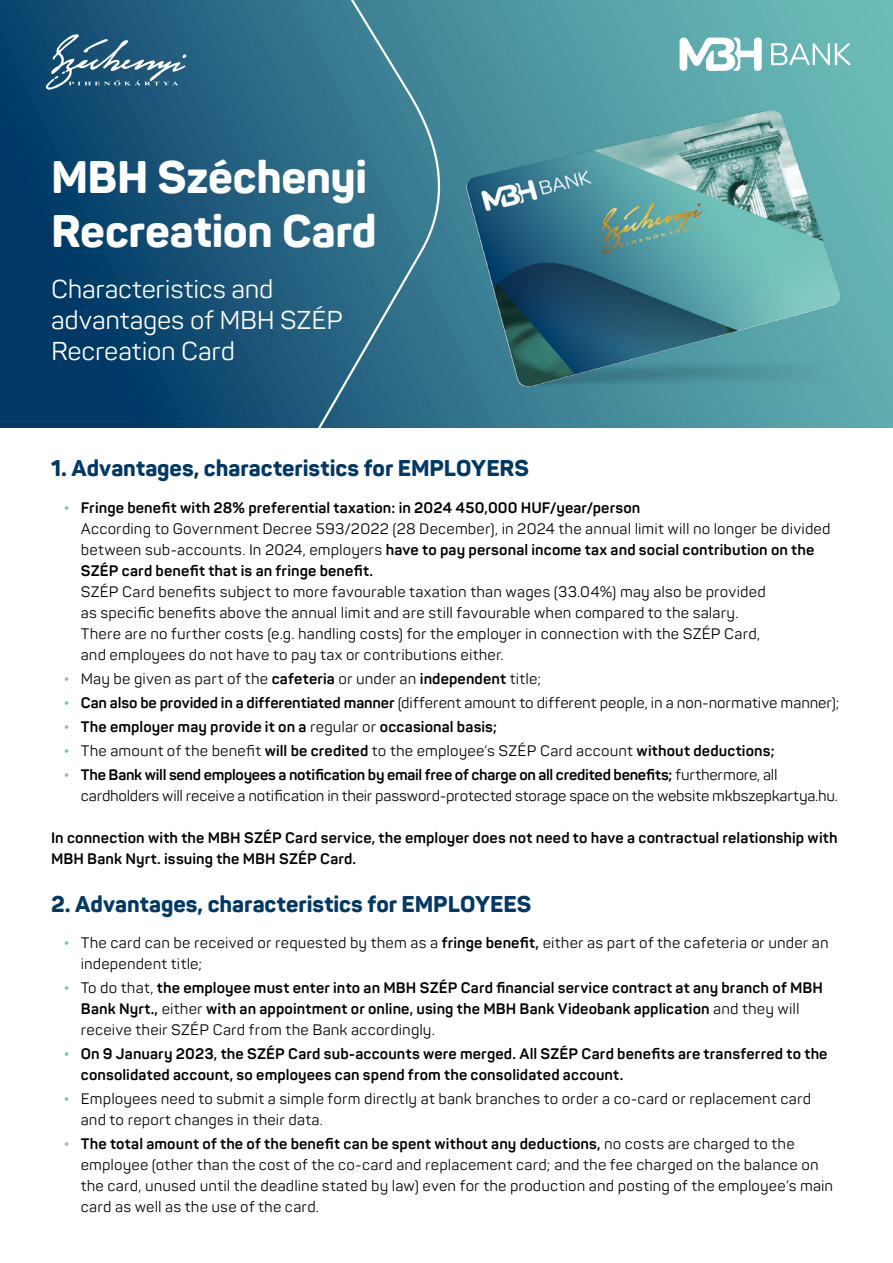
<style>
.page{position:relative;width:893px;height:1263px;background:#fff}
.page>*{position:absolute;margin:0;border:0;box-sizing:border-box;transform-origin:0 0}
.t1{font:800 45px/54px "Panton";letter-spacing:-.005em;color:#fff}
.t2{font:25.5px/30.6px "Panton";letter-spacing:-.01em;color:#fff}
.t3{font:800 22.5px "Panton";color:#003866}
.t4{font:15px/21px "Panton";letter-spacing:.01em;color:#000}
.t5{font:700 15px/21px "Panton";letter-spacing:.005em;color:#000}
.t6{font:15px/21px "Panton";letter-spacing:-.01em;color:#000}
.s1{color:#70c2bb}
.s2{font-weight:400}
.s3{font-weight:700;color:#70c2bb}
.s4{font-weight:700}
</style>
<div class="page">
<svg style="left:449px;top:0;width:444px;height:427px;background:#58a4a9"></svg>
<svg style="left:0;top:0;width:449px;height:428px;background:#1f5b7c"></svg>
<img style="left:450px;top:263px;width:443px;height:158px">
<img style="left:454px;top:99px;width:417px;height:295px">
<svg style="left:45px;top:34px;width:142px;height:56px;background:#3c6d8b"></svg>
<svg style="left:680px;top:37px;width:170px;height:34px"></svg>
<h1 class="t1" style="left:51px;top:150px;width:327px">MBH Széchenyi<br>Recreation Card</h1>
<h2 class="t2" style="left:51px;top:274px;width:293px">Characteristics and advantages of MBH SZÉP<br>Recreation Card</h2>
<h3 class="t3" style="left:51px;top:454px;width:480px">1. Advantages, characteristics for EMPLOYERS</h3>
<p class="t5" style="left:81px;top:497px;width:751px;text-indent:-17px"><span class="s1">•</span> Fringe benefit with 28% preferential taxation: in 2024 450,000 HUF/year/person<br><span class="s2">According to Government Decree 593/2022 (28 December), in 2024 the annual limit will no longer be divided between sub-accounts. In 2024, employers</span> have to pay personal income tax and social contribution on the SZÉP card benefit that is an fringe benefit.</p>
<p class="t4" style="left:81px;top:581px;width:686px">SZÉP Card benefits subject to more favourable taxation than wages (33.04%) may also be provided as specific benefits above the annual limit and are still favourable when compared to the salary.<br>There are no further costs (e.g. handling costs) for the employer in connection with the SZÉP Card, and employees do not have to pay tax or contributions either.</p>
<p class="t4" style="left:64px;top:668px;width:479px"><span class="s3">•</span> May be given as part of the <span class="s4">cafeteria</span> or under an <span class="s4">independent</span> title;</p>
<p class="t4" style="left:64px;top:692px;width:778px"><span class="s3">•</span> <span class="s4">Can also be provided in a differentiated manner</span> (different amount to different people, in a non-normative manner);</p>
<p class="t5" style="left:64px;top:716px;width:435px"><span class="s1">•</span> The employer may provide it on a <span class="s2">regular or</span> occasional basis;</p>
<p class="t4" style="left:64px;top:740px;width:713px"><span class="s3">•</span> The amount of the benefit <span class="s4">will be credited</span> to the employee’s SZÉP Card account <span class="s4">without deductions;</span></p>
<p class="t6" style="left:81px;top:764px;width:759px;text-indent:-17px"><span class="s3">•</span> <span class="s4">The Bank will send employees a notification by email free of charge on all credited benefits;</span> furthermore, all cardholders will receive a notification in their password-protected storage space on the website mkbszepkartya.hu.</p>
<p class="t5" style="left:51px;top:827px;width:788px">In connection with the MBH SZÉP Card service, the employer does not need to have a contractual relationship with<br>MBH Bank Nyrt. issuing the MBH SZÉP Card.</p>
<h3 class="t3" style="left:51px;top:890px;width:482px">2. Advantages, characteristics for EMPLOYEES</h3>
<p class="t4" style="left:81px;top:932px;width:749px;text-indent:-17px"><span class="s3">•</span> The card can be received or requested by them as a <span class="s4">fringe benefit,</span> either as part of the cafeteria or under an independent title;</p>
<p class="t5" style="left:81px;top:977px;width:744px;text-indent:-17px"><span class="s1">•</span> <span class="s2">To do that,</span> the employee must enter into an MBH SZÉP Card financial service contract at any branch of MBH<br>Bank Nyrt., <span class="s2">either</span> with an appointment or online, using the MBH Bank Videobank application <span class="s2">and they will receive their SZÉP Card from the Bank accordingly.</span></p>
<p class="t5" style="left:81px;top:1043px;width:748px;text-indent:-17px"><span class="s1">•</span> On 9 January 2023, the SZÉP Card sub-accounts were merged. All SZÉP Card benefits are transferred to the consolidated account, so employees can spend from the consolidated account.</p>
<p class="t4" style="left:81px;top:1088px;width:732px;text-indent:-17px"><span class="s3">•</span> Employees need to submit a simple form directly at bank branches to order a co-card or replacement card and to report changes in their data.</p>
<p class="t4" style="left:81px;top:1133px;width:754px;text-indent:-17px"><span class="s3">•</span> <span class="s4">The total amount of the of the benefit can be spent without any deductions,</span> no costs are charged to the employee (other than the cost of the co-card and replacement card; and the fee charged on the balance on the card, unused until the deadline stated by law) even for the production and posting of the employee’s main card as well as the use of the card.</p>
</div>
